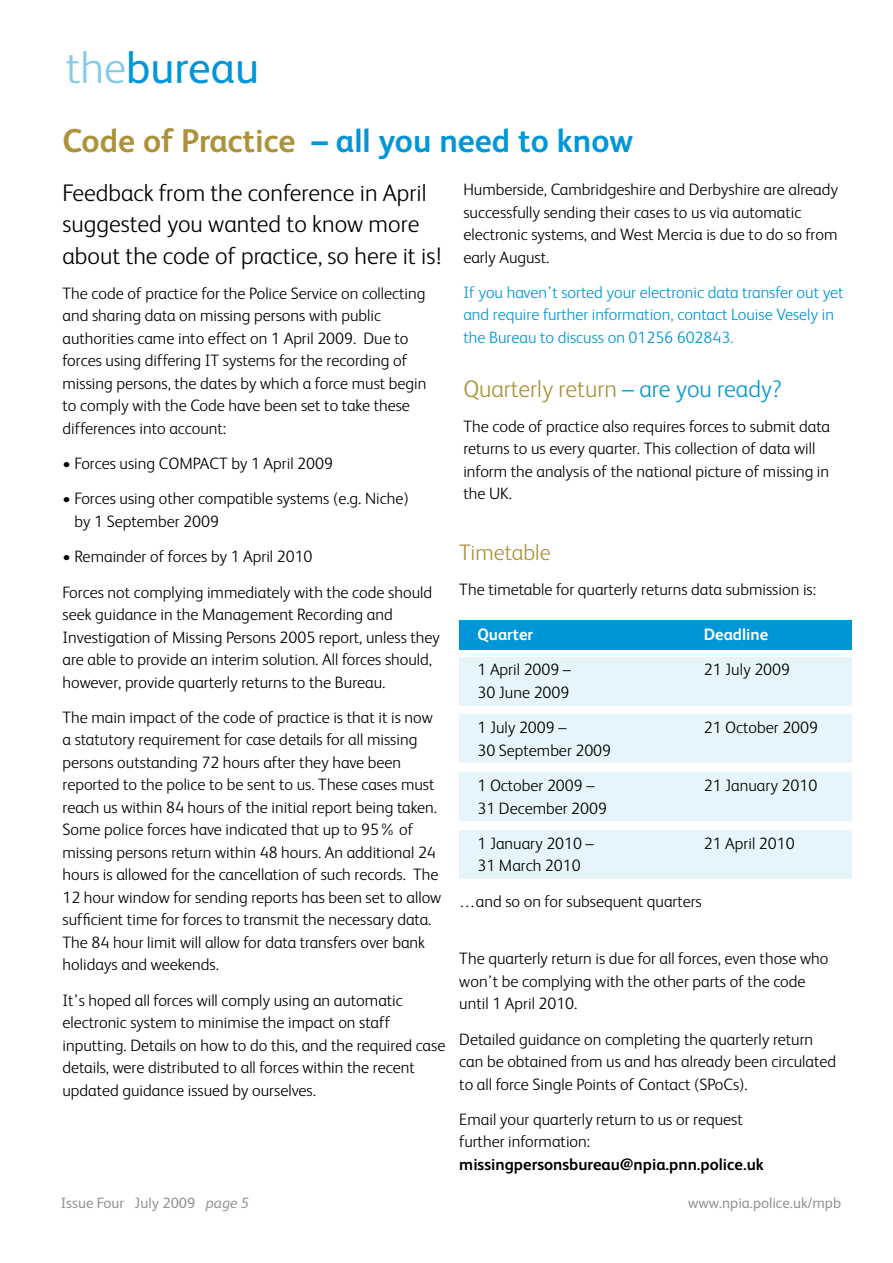
<style>
.page{position:relative;width:893px;height:1263px;background:#fff}
.page>*{position:absolute;margin:0;border:0;box-sizing:border-box;transform-origin:0 0}
.t1{font:45.15px "FS Albert";color:#0096d7}
.t2{font:700 33px "FS Albert";color:#0096d7}
.t3{font:300 24px/31.5px "FS Albert";color:#000}
.t4{font:300 24px "FS Albert";color:#ad923c}
.t5{font:300 22.5px "FS Albert";color:#ad923c}
.t6{font:300 16.5px/22.5px "FS Albert";color:#000}
.t7{font:300 16.5px/22.5px "FS Albert";color:#0096d7}
.t8{font:700 16.5px "FS Albert";color:#000}
.t9{font:700 16.5px "FS Albert";color:#fff}
.t10{font:15px "FS Albert";color:#939598}
.s1{font-weight:300;color:#80cbeb}
.s2{color:#ad923c}
.s3{color:#0096d7}
.s4{font-style:italic}
</style>
<div class="page">
<div style="left:459px;top:620px;width:392px;height:30px;background:#0096d7"></div>
<div style="left:459px;top:657px;width:392px;height:49px;background:#e6f5fb"></div>
<div style="left:459px;top:714px;width:392px;height:49px;background:#e6f5fb"></div>
<div style="left:459px;top:772px;width:392px;height:49px;background:#e6f5fb"></div>
<div style="left:459px;top:830px;width:392px;height:49px;background:#e6f5fb"></div>
<h1 class="t1" style="left:66px;top:38px;width:195px"><span class="s1">the</span>bureau</h1>
<h2 class="t2" style="left:63px;top:118px;width:572px"><span class="s2">Code of Practice</span> – all you need to know</h2>
<h3 class="t3" style="left:63px;top:176px;width:380px">Feedback from the conference in April suggested you wanted to know more about the code of practice, so here it is!</h3>
<p class="t6" style="left:63px;top:281px;width:366px">The code of practice for the Police Service on collecting and sharing data on missing persons with public authorities came into effect on 1 April 2009. Due to forces using differing IT systems for the recording of missing persons, the dates by which a force must begin to comply with the Code have been set to take these differences into account:</p>
<p class="t6" style="left:63px;top:451px;width:272px">• Forces using COMPACT by 1 April 2009</p>
<p class="t6" style="left:75px;top:487px;width:336px;text-indent:-12px">• Forces using other compatible systems (e.g. Niche) by 1 September 2009</p>
<p class="t6" style="left:63px;top:538px;width:371px;line-height:35.2px">• Remainder of forces by 1 April 2010<br>Forces not complying immediately with the code should</p>
<p class="t6" style="left:63px;top:602px;width:379px">seek guidance in the Management Recording and Investigation of Missing Persons 2005 report, unless they are able to provide an interim solution. All forces should, however, provide quarterly returns to the Bureau.</p>
<p class="t6" style="left:63px;top:705px;width:380px">The main impact of the code of practice is that it is now a statutory requirement for case details for all missing persons outstanding 72 hours after they have been reported to the police to be sent to us. These cases must reach us within 84 hours of the initial report being taken.<br>Some police forces have indicated that up to 95% of missing persons return within 48 hours. An additional 24 hours is allowed for the cancellation of such records. The 12 hour window for sending reports has been set to allow sufficient time for forces to transmit the necessary data.<br>The 84 hour limit will allow for data transfers over bank holidays and weekends.</p>
<p class="t6" style="left:63px;top:988px;width:384px">It’s hoped all forces will comply using an automatic electronic system to minimise the impact on staff inputting. Details on how to do this, and the required case details, were distributed to all forces within the recent updated guidance issued by ourselves.</p>
<p class="t6" style="left:463px;top:177px;width:376px">Humberside, Cambridgeshire and Derbyshire are already successfully sending their cases to us via automatic electronic systems, and West Mercia is due to do so from early August.</p>
<p class="t7" style="left:463px;top:280px;width:382px">If you haven’t sorted your electronic data transfer out yet and require further information, contact Louise Vesely in the Bureau to discuss on 01256 602843.</p>
<h3 class="t4" style="left:463px;top:373px;width:320px">Quarterly return <span class="s3">– are you ready?</span></h3>
<p class="t6" style="left:463px;top:414px;width:368px">The code of practice also requires forces to submit data returns to us every quarter. This collection of data will inform the analysis of the national picture of missing in the UK.</p>
<h3 class="t5" style="left:459px;top:537px;width:93px">Timetable</h3>
<p class="t6" style="left:459px;top:577px;width:358px">The timetable for quarterly returns data submission is:</p>
<p class="t9" style="left:477px;top:623px;width:57px">Quarter</p>
<p class="t9" style="left:704px;top:623px;width:66px">Deadline</p>
<p class="t6" style="left:477px;top:658px;width:95px">1 April 2009 –</p>
<p class="t6" style="left:704px;top:658px;width:88px">21 July 2009</p>
<p class="t6" style="left:477px;top:674px;width:93px;line-height:35.2px">30 June 2009<br>1 July 2009 –</p>
<p class="t6" style="left:704px;top:716px;width:116px">21 October 2009</p>
<p class="t6" style="left:477px;top:732px;width:135px;line-height:35.2px">30 September 2009<br>1 October 2009 –</p>
<p class="t6" style="left:477px;top:789px;width:131px;line-height:35.2px">31 December 2009<br>1 January 2010 –</p>
<p class="t6" style="left:704px;top:773px;width:115px">21 January 2010</p>
<p class="t6" style="left:704px;top:831px;width:92px">21 April 2010</p>
<p class="t6" style="left:459px;top:847px;width:244px;line-height:35.2px;text-indent:18px">31 March 2010<br>…and so on for subsequent quarters</p>
<p class="t6" style="left:459px;top:947px;width:371px">The quarterly return is due for all forces, even those who won’t be complying with the other parts of the code until 1 April 2010.</p>
<p class="t6" style="left:459px;top:1027px;width:378px">Detailed guidance on completing the quarterly return can be obtained from us and has already been circulated to all force Single Points of Contact (SPoCs).</p>
<p class="t6" style="left:459px;top:1107px;width:285px">Email your quarterly return to us or request further information:</p>
<p class="t8" style="left:459px;top:1153px;width:306px">missingpersonsbureau@npia.pnn.police.uk</p>
<p class="t10" style="left:61px;top:1193px;width:190px">Issue Four July 2009 <span class="s4">page 5</span></p>
<p class="t10" style="left:688px;top:1193px;width:155px">www.npia.police.uk/mpb</p>
</div>
